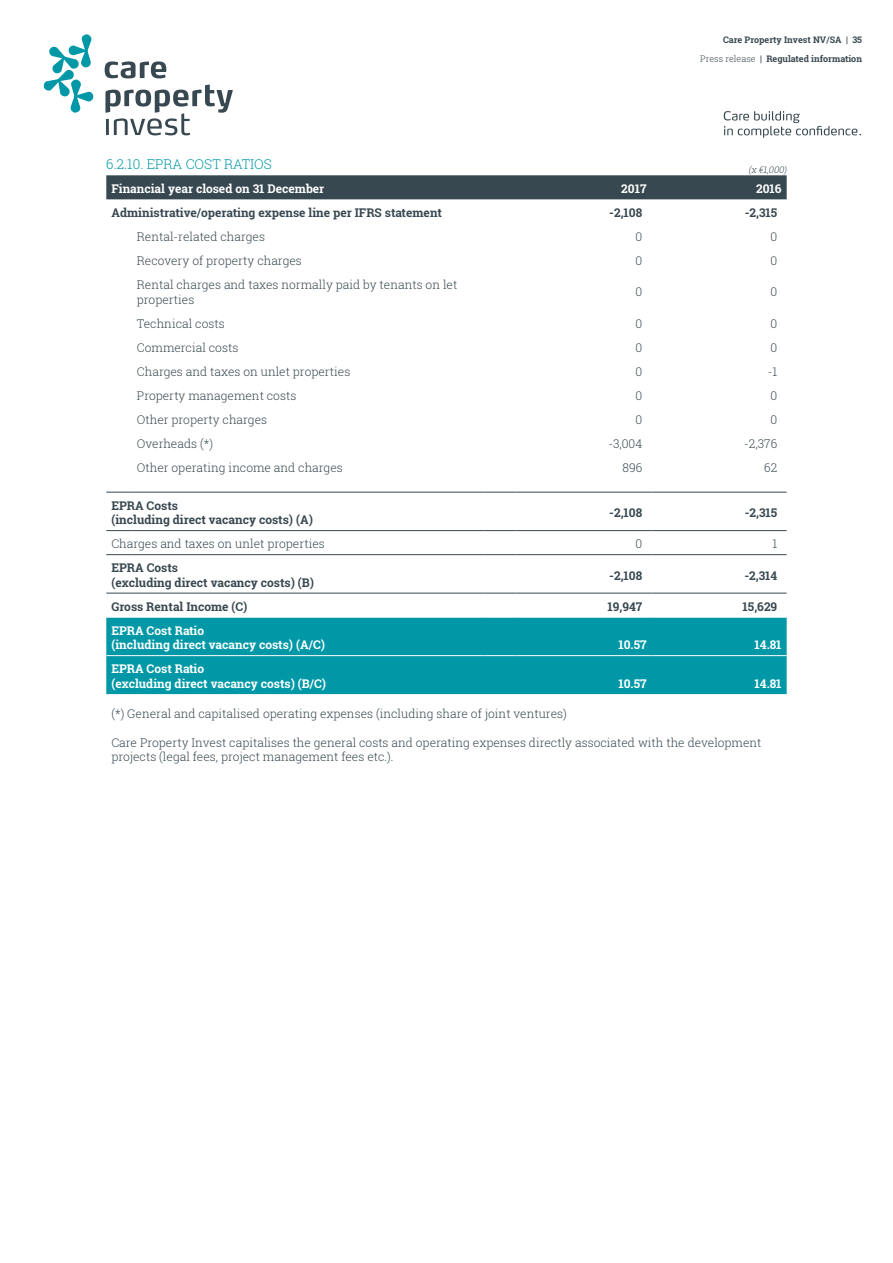
<style>
.page{position:relative;width:893px;height:1263px;background:#fff}
.page>*{position:absolute;margin:0;border:0;box-sizing:border-box;transform-origin:0 0}
.t1{font:300 13.5px "Roboto Slab";color:#0098a7}
.t2{font:300 12px/14.4px "Roboto Slab";color:#384850}
.t3{font:700 12px/14.4px "Roboto Slab";color:#384850}
.t4{font:700 12px/14.4px "Roboto Slab";color:#fff}
.t5{font:700 9px/18.9px "Roboto Slab";color:#384850;text-align:right}
.t6{font:italic 300 9px "Roboto Slab";color:#384850}
.s1{font-weight:300}
</style>
<div class="page">
<svg style="left:43px;top:34px;width:51px;height:79px"></svg>
<svg style="left:105px;top:85px;width:128px;height:50px"></svg>
<svg style="left:105px;top:61px;width:61px;height:17px"></svg>
<svg style="left:724px;top:111px;width:137px;height:27px"></svg>
<div style="left:106px;top:175px;width:681px;height:24px;background:#384850"></div>
<div style="left:106px;top:618px;width:681px;height:76px;background:#0098a7"></div>
<svg style="left:106px;top:492px;width:26px;height:1px"></svg>
<hr style="left:132px;top:492px;width:353px;height:1px;background:#384850">
<hr style="left:485px;top:492px;width:31px;height:1px;background:#384850">
<hr style="left:516px;top:492px;width:136px;height:1px;background:#384850">
<hr style="left:652px;top:492px;width:135px;height:1px;background:#384850">
<svg style="left:106px;top:530px;width:26px;height:1px"></svg>
<hr style="left:132px;top:530px;width:353px;height:1px;background:#384850">
<hr style="left:485px;top:530px;width:31px;height:1px;background:#384850">
<hr style="left:516px;top:530px;width:136px;height:1px;background:#384850">
<hr style="left:652px;top:530px;width:135px;height:1px;background:#384850">
<svg style="left:106px;top:554px;width:26px;height:1px"></svg>
<hr style="left:132px;top:554px;width:353px;height:1px;background:#384850">
<hr style="left:485px;top:554px;width:31px;height:1px;background:#384850">
<hr style="left:516px;top:554px;width:136px;height:1px;background:#384850">
<hr style="left:652px;top:554px;width:135px;height:1px;background:#384850">
<svg style="left:106px;top:593px;width:26px;height:1px"></svg>
<hr style="left:132px;top:593px;width:353px;height:1px;background:#384850">
<hr style="left:485px;top:593px;width:31px;height:1px;background:#384850">
<hr style="left:516px;top:593px;width:136px;height:1px;background:#384850">
<hr style="left:652px;top:593px;width:135px;height:1px;background:#384850">
<svg style="left:106px;top:617px;width:26px;height:1px"></svg>
<svg style="left:106px;top:655px;width:26px;height:1px"></svg>
<hr style="left:132px;top:655px;width:353px;height:1px;background:#fff">
<hr style="left:485px;top:655px;width:31px;height:1px;background:#fff">
<hr style="left:516px;top:655px;width:136px;height:1px;background:#fff">
<hr style="left:652px;top:655px;width:135px;height:1px;background:#fff">
<p class="t5" style="left:700px;top:30px;width:163px">Care Property Invest NV/SA | 35<br><span class="s1">Press release</span> | Regulated information</p>
<p class="t1" style="left:106px;top:155px;width:167px">6.2.10. EPRA COST RATIOS</p>
<p class="t4" style="left:111px;top:181px;width:214px">Financial year closed on 31 December</p>
<p class="t4" style="left:621px;top:181px;width:27px">2017</p>
<p class="t4" style="left:756px;top:181px;width:27px">2016</p>
<p class="t3" style="left:111px;top:205px;width:332px">Administrative/operating expense line per IFRS statement</p>
<p class="t3" style="left:609px;top:205px;width:35px">-2,108</p>
<p class="t3" style="left:745px;top:205px;width:34px">-2,315</p>
<p class="t2" style="left:137px;top:229px;width:130px">Rental-related charges</p>
<p class="t2" style="left:635px;top:229px;width:8px">0</p>
<p class="t2" style="left:770px;top:229px;width:8px">0</p>
<p class="t2" style="left:137px;top:253px;width:166px">Recovery of property charges</p>
<p class="t2" style="left:635px;top:253px;width:8px">0</p>
<p class="t2" style="left:770px;top:253px;width:8px">0</p>
<p class="t2" style="left:137px;top:277px;width:322px">Rental charges and taxes normally paid by tenants on let properties</p>
<p class="t2" style="left:635px;top:285px;width:8px">0</p>
<p class="t2" style="left:770px;top:285px;width:8px">0</p>
<p class="t2" style="left:137px;top:316px;width:89px">Technical costs</p>
<p class="t2" style="left:635px;top:316px;width:8px">0</p>
<p class="t2" style="left:770px;top:316px;width:8px">0</p>
<p class="t2" style="left:137px;top:340px;width:103px">Commercial costs</p>
<p class="t2" style="left:635px;top:340px;width:8px">0</p>
<p class="t2" style="left:770px;top:340px;width:8px">0</p>
<p class="t2" style="left:137px;top:364px;width:215px">Charges and taxes on unlet properties</p>
<p class="t2" style="left:635px;top:364px;width:8px">0</p>
<p class="t2" style="left:768px;top:364px;width:11px">-1</p>
<p class="t2" style="left:137px;top:388px;width:161px">Property management costs</p>
<p class="t2" style="left:635px;top:388px;width:8px">0</p>
<p class="t2" style="left:770px;top:388px;width:8px">0</p>
<p class="t2" style="left:137px;top:412px;width:132px">Other property charges</p>
<p class="t2" style="left:635px;top:412px;width:8px">0</p>
<p class="t2" style="left:770px;top:412px;width:8px">0</p>
<p class="t2" style="left:137px;top:436px;width:78px">Overheads (*)</p>
<p class="t2" style="left:608px;top:436px;width:35px">-3,004</p>
<p class="t2" style="left:744px;top:436px;width:35px">-2,376</p>
<p class="t2" style="left:137px;top:460px;width:207px">Other operating income and charges</p>
<p class="t2" style="left:622px;top:460px;width:21px">896</p>
<p class="t2" style="left:764px;top:460px;width:15px">62</p>
<p class="t3" style="left:111px;top:498px;width:203px">EPRA Costs<br>(including direct vacancy costs) (A)</p>
<p class="t3" style="left:609px;top:505px;width:35px">-2,108</p>
<p class="t3" style="left:745px;top:505px;width:34px">-2,315</p>
<p class="t2" style="left:111px;top:536px;width:215px">Charges and taxes on unlet properties</p>
<p class="t2" style="left:635px;top:536px;width:8px">0</p>
<p class="t2" style="left:772px;top:536px;width:6px">1</p>
<p class="t3" style="left:111px;top:561px;width:204px">EPRA Costs<br>(excluding direct vacancy costs) (B)</p>
<p class="t3" style="left:609px;top:568px;width:35px">-2,108</p>
<p class="t3" style="left:744px;top:568px;width:34px">-2,314</p>
<p class="t3" style="left:111px;top:599px;width:138px">Gross Rental Income (C)</p>
<p class="t3" style="left:607px;top:599px;width:36px">19,947</p>
<p class="t3" style="left:743px;top:599px;width:36px">15,629</p>
<p class="t4" style="left:111px;top:623px;width:215px">EPRA Cost Ratio<br>(including direct vacancy costs) (A/C)</p>
<p class="t6" style="left:748px;top:163px;width:42px">(x €1,000)</p>
<p class="t4" style="left:618px;top:638px;width:30px">10.57</p>
<p class="t4" style="left:755px;top:638px;width:28px">14.81</p>
<p class="t4" style="left:111px;top:662px;width:216px">EPRA Cost Ratio<br>(excluding direct vacancy costs) (B/C)</p>
<p class="t4" style="left:618px;top:676px;width:30px">10.57</p>
<p class="t4" style="left:755px;top:676px;width:28px">14.81</p>
<p class="t2" style="left:111px;top:706px;width:457px">(*) General and capitalised operating expenses (including share of joint ventures)</p>
<p class="t2" style="left:111px;top:735px;width:652px">Care Property Invest capitalises the general costs and operating expenses directly associated with the development projects (legal fees, project management fees etc.).</p>
</div>
